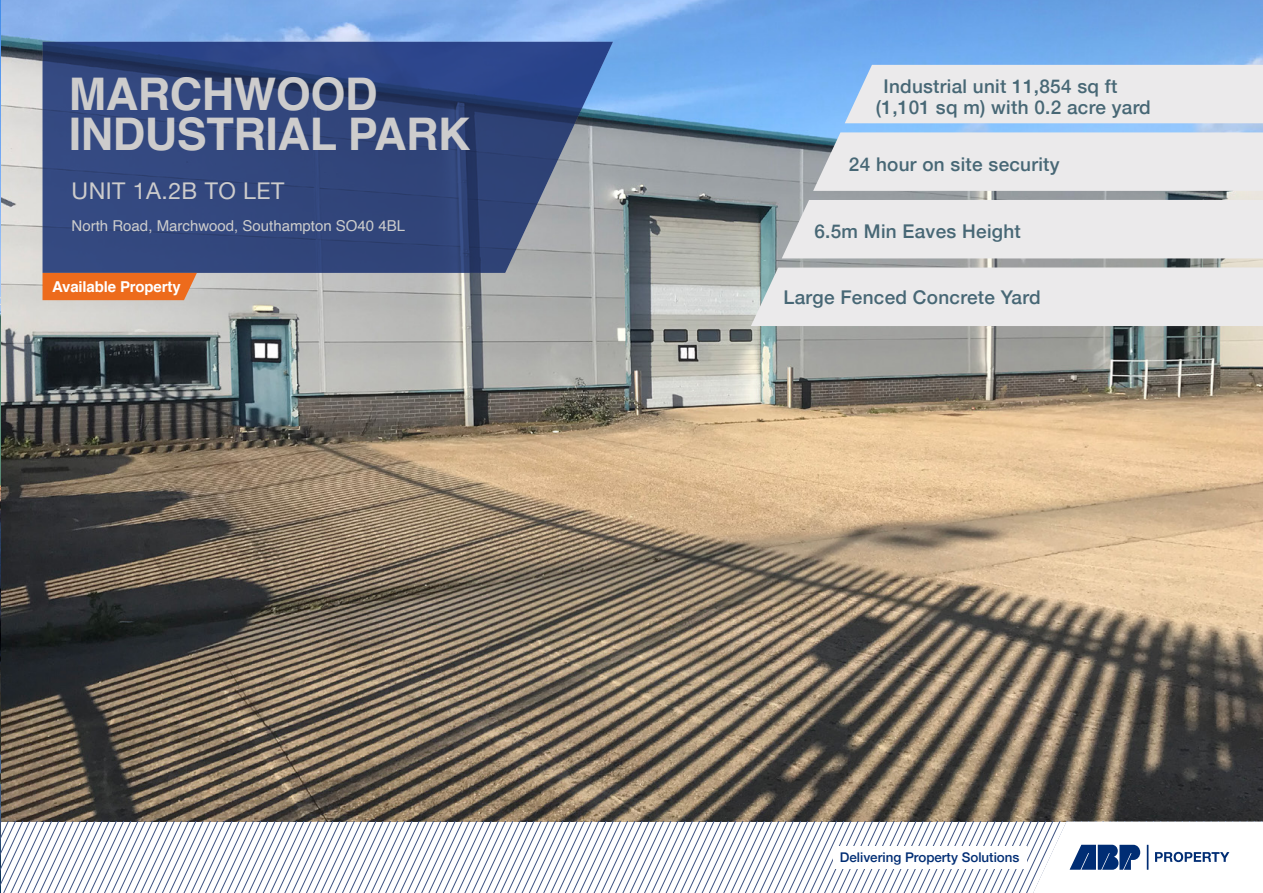
<style>
.page{position:relative;width:1263px;height:893px;background:#fff}
.page>*{position:absolute;margin:0;border:0;box-sizing:border-box;transform-origin:0 0}
.t1{font:700 45px/39.9px "Helvetica";letter-spacing:-.01em;color:#cdcccc}
.t2{font:23.1px "Helvetica Neue";letter-spacing:.02em;color:#cdcccc}
.t3{font:500 18.9px/20.5px "Helvetica Neue";letter-spacing:.015em;color:#476775}
.t4{font:15px "Helvetica";color:#ccc}
.t5{font:700 15px "Helvetica";letter-spacing:-.01em;color:#fff}
.t6{font:500 13.35px "Helvetica Neue";color:#002d74}
</style>
<div class="page">
<img style="left:0;top:0;width:1263px;height:893px">
<h1 class="t1" style="left:69px;top:75px;width:404px">MARCHWOOD<br>INDUSTRIAL PARK</h1>
<p class="t2" style="left:72px;top:175px;width:214px">UNIT 1A.2B TO LET</p>
<p class="t4" style="left:72px;top:214px;width:335px">North Road, Marchwood, Southampton SO40 4BL</p>
<p class="t5" style="left:52px;top:274px;width:130px">Available Property</p>
<p class="t3" style="left:876px;top:75px;width:276px;text-indent:8px">Industrial unit 11,854 sq ft (1,101 sq m) with 0.2 acre yard</p>
<p class="t3" style="left:849px;top:152px;width:212px">24 hour on site security</p>
<p class="t3" style="left:814px;top:220px;width:208px">6.5m Min Eaves Height</p>
<p class="t3" style="left:784px;top:286px;width:258px">Large Fenced Concrete Yard</p>
<p class="t6" style="left:840px;top:846px;width:181px">Delivering Property Solutions</p>
</div>
